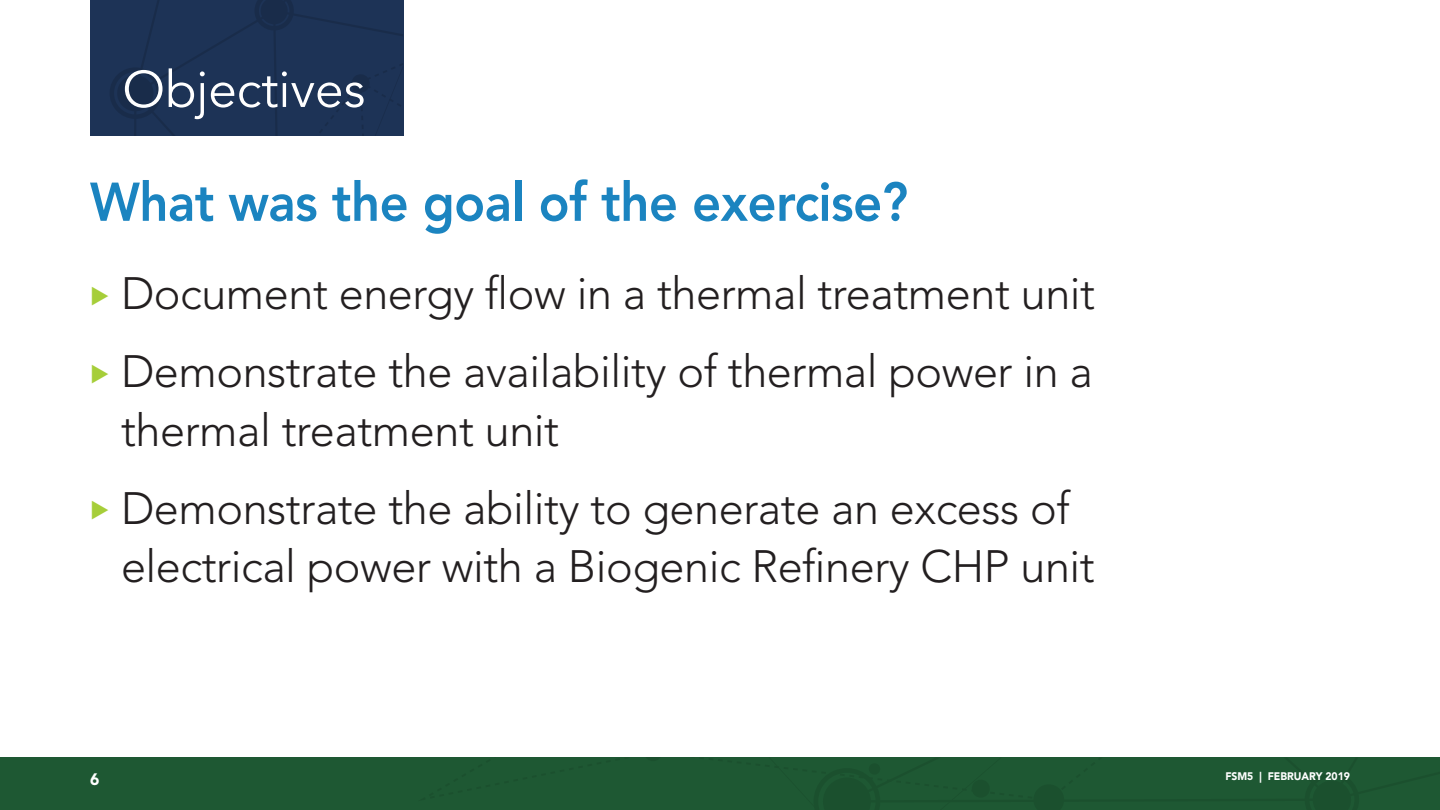
<style>
.page{position:relative;width:1440px;height:810px;background:#fff}
.page>*{position:absolute;margin:0;border:0;box-sizing:border-box;transform-origin:0 0}
.t1{font:800 54px "Avenir LT Std";letter-spacing:-.01em;color:#1b84c0;scale:.94 1}
.t2{font:51px "Avenir LT Std";color:#fff}
.t3{font:300 45px/58.5px "Avenir LT Std";letter-spacing:-.01em;color:#231f20}
.t4{font:900 16.5px "Avenir LT Std";color:#fff;scale:.95 1}
.t5{font:900 10.95px "Avenir LT Std";letter-spacing:-.005em;color:#fff;scale:.95 1}
.s1{color:#a6ce39}
</style>
<div class="page">
<div style="left:0;top:757px;width:1440px;height:53px;background:#1e5833"></div>
<svg style="left:90px;top:0;width:313px;height:136px;background:#1c3254"></svg>
<p class="t2" style="left:122px;top:60px;width:244px">Objectives</p>
<p class="t1" style="left:90px;top:170px;width:872px">What was the goal of the exercise?</p>
<p class="t3" style="left:90px;top:265px;width:1006px"><span class="s1">◆</span> Document energy flow in a thermal treatment unit</p>
<p class="t3" style="left:121px;top:343px;width:973px;text-indent:-31px"><span class="s1">◆</span> Demonstrate the availability of thermal power in a thermal treatment unit</p>
<p class="t3" style="left:121px;top:479px;width:975px;text-indent:-31px"><span class="s1">◆</span> Demonstrate the ability to generate an excess of electrical power with a Biogenic Refinery CHP unit</p>
<p class="t4" style="left:90px;top:769px;width:11px">6</p>
<p class="t5" style="left:1225px;top:770px;width:133px">FSM5 | FEBRUARY 2019</p>
</div>
